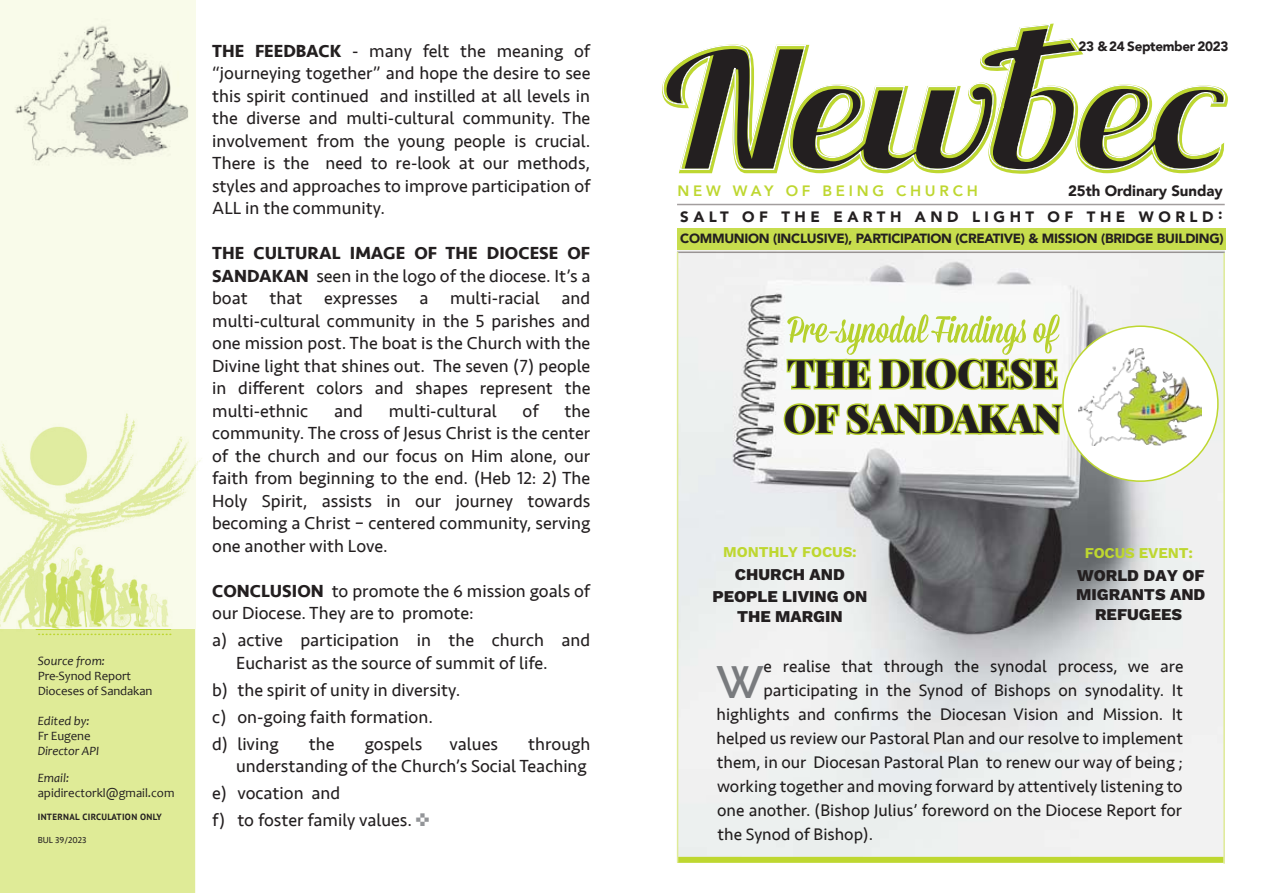
<style>
.page{position:relative;width:1263px;height:893px;background:#fff}
.page>*{position:absolute;margin:0;border:0;box-sizing:border-box;transform-origin:0 0}
.t1{font:600 45px "Raleway";color:#808285}
.t2{font:900 39px/45px "Playfair Display";letter-spacing:-.015em;color:#231f20}
.t3{font:18px/22.5px "Seravek";color:#231f20}
.t4{font:17.25px "Seravek";color:#231f20}
.t5{font:800 16.5px/19.5px "Work Sans";color:#231f20;text-align:center}
.t6{font:900 15px "Avenir";letter-spacing:.3em;color:#231f20}
.t7{font:700 15px "Work Sans";letter-spacing:-.01em;color:#bed730}
.t8{font:800 15px "Avenir";letter-spacing:.25em;color:#bed730}
.t9{font:900 15px "Avenir";letter-spacing:-.005em;color:#231f20}
.t10{font:900 13.5px "Avenir";letter-spacing:-.025em;color:#231f20}
.t11{font:900 13.35px "Avenir";letter-spacing:-.02em;color:#231f20}
.t12{font:12.75px/15px "Candara";letter-spacing:-.01em;color:#231f20}
.t13{font:italic 12.75px/27px "Candara";color:#231f20}
.t14{font:700 9px "PT Sans";letter-spacing:.04em;color:#231f20}
.t15{font:9px "Seravek";color:#231f20}
.s1{font-weight:700}
.s2{color:#939598}
</style>
<div class="page">
<div style="left:0;top:0;width:195px;height:893px;background:#f9fbea"></div>
<svg style="left:662px;top:24px;width:566px;height:150px"></svg>
<svg style="left:1016px;top:95px;width:38px;height:64px"></svg>
<div style="left:677px;top:228px;width:549px;height:21px;background:#c7dd4d"></div>
<hr style="left:677px;top:204px;width:548px;height:1px;background:#a39e9e">
<hr style="left:677px;top:252px;width:548px;height:1px;background:#a39e9e">
<div style="left:0;top:629px;width:195px;height:264px;background:#dfeb97"></div>
<svg style="left:38px;top:634px;width:133px;height:1px"></svg>
<img style="left:677px;top:250px;width:547px;height:607px">
<div style="left:677px;top:857px;width:547px;height:6px;background:#bed730"></div>
<hr style="left:677px;top:252px;width:1px;height:611px;background:#dfeb97">
<hr style="left:1223px;top:253px;width:2px;height:611px;background:#dfeb97">
<img style="left:0;top:398px;width:202px;height:236px">
<div style="left:1063px;top:326px;width:155px;height:155px;background:#fff;border-radius:50%"></div>
<img style="left:1078px;top:349px;width:124px;height:96px">
<img style="left:15px;top:19px;width:181px;height:153px">
<p class="t13" style="left:38px;top:647px;width:69px">Source from:</p>
<p class="t12" style="left:38px;top:668px;width:116px">Pre-Synod Report<br>Dioceses of Sandakan</p>
<p class="t13" style="left:38px;top:707px;width:54px">Edited by:</p>
<p class="t12" style="left:38px;top:728px;width:54px">Fr Eugene</p>
<p class="t13" style="left:38px;top:737px;width:63px">Director API<br>Email:</p>
<p class="t12" style="left:38px;top:785px;width:138px">apidirectorkl@gmail.com</p>
<p class="t14" style="left:38px;top:811px;width:126px">INTERNAL CIRCULATION ONLY</p>
<p class="t15" style="left:38px;top:833px;width:50px">BUL 39/2023</p>
<p class="t3" style="left:212px;top:40px;width:380px;text-align:justify"><span class="s1">THE FEEDBACK</span> - many felt the meaning of “journeying together” and hope the desire to see this spirit continued and instilled at all levels in the diverse and multi-cultural community. The involvement from the young people is crucial.<br>There is the need to re-look at our methods, styles and approaches to improve participation of ALL in the community.</p>
<p class="t3" style="left:212px;top:242px;width:380px;text-align:justify"><span class="s1">THE CULTURAL IMAGE OF THE DIOCESE OF SANDAKAN</span> seen in the logo of the diocese. It’s a boat that expresses a multi-racial and multi-cultural community in the 5 parishes and one mission post. The boat is the Church with the Divine light that shines out. The seven (7) people in different colors and shapes represent the multi-ethnic</p>
<p class="t3" style="left:334px;top:400px;width:30px">and</p>
<p class="t3" style="left:389px;top:400px;width:109px">multi-cultural</p>
<p class="t3" style="left:523px;top:400px;width:18px">of</p>
<p class="t3" style="left:212px;top:400px;width:380px;text-align:justify;text-indent:352px">the community. The cross of Jesus Christ is the center of the church and our focus on Him alone, our faith from beginning to the end. (Heb 12: 2) The Holy Spirit, assists in our journey towards becoming a Christ – centered community, serving one another with Love.</p>
<p class="t3" style="left:212px;top:580px;width:380px"><span class="s1">CONCLUSION</span> to promote the 6 mission goals of our Diocese. They are to promote:</p>
<p class="t3" style="left:236px;top:629px;width:356px;text-indent:-24px">a) active participation in the church and<br>Eucharist as the source of summit of life.</p>
<p class="t3" style="left:212px;top:676px;width:250px;line-height:27px">b) the spirit of unity in diversity. c) on-going faith formation.<br>d) living</p>
<p class="t3" style="left:236px;top:733px;width:356px;text-align:right">through<br>understanding of the Church’s Social Teaching</p>
<p class="t3" style="left:212px;top:780px;width:219px;line-height:27px">e) vocation and<br>f) to foster family values. <span class="s2">✜</span></p>
<p class="t3" style="left:309px;top:733px;width:27px">the</p>
<p class="t3" style="left:365px;top:733px;width:59px">gospels</p>
<p class="t3" style="left:450px;top:733px;width:50px">values</p>
<p class="t8" style="left:677px;top:179px;width:302px">NEW WAY OF BEING CHURCH</p>
<p class="t10" style="left:1078px;top:35px;width:152px">23 &amp;24 September 2023</p>
<p class="t9" style="left:1068px;top:178px;width:156px">25th Ordinary Sunday</p>
<p class="t6" style="left:680px;top:204px;width:544px">SALT OF THE EARTH AND LIGHT OF THE WORLD:</p>
<p class="t11" style="left:680px;top:227px;width:545px">COMMUNION (INCLUSIVE), PARTICIPATION (CREATIVE) &amp; MISSION (BRIDGE BUILDING)</p>
<h2 class="t2" style="left:784px;top:350px;width:280px">THE DIOCESE<br>OF SANDAKAN</h2>
<p class="t7" style="left:723px;top:543px;width:135px">MONTHLY FOCUS:</p>
<p class="t5" style="left:712px;top:564px;width:157px;line-height:22.5px">CHURCH AND<br>PEOPLE LIVING ON</p>
<p class="t5" style="left:737px;top:607px;width:107px">THE MARGIN</p>
<p class="t7" style="left:1085px;top:545px;width:110px">FOCUS EVENT:</p>
<p class="t5" style="left:1076px;top:566px;width:131px">WORLD DAY OF<br>MIGRANTS AND<br>REFUGEES</p>
<p class="t4" style="left:764px;top:653px;width:421px">e realise that through the synodal process, we are</p>
<p class="t4" style="left:763px;top:677px;width:421px">participating in the Synod of Bishops on synodality. It</p>
<p class="t4" style="left:716px;top:701px;width:468px">highlights and confirms the Diocesan Vision and Mission. It</p>
<p class="t4" style="left:717px;top:725px;width:468px">helped us review our Pastoral Plan and our resolve to implement</p>
<p class="t4" style="left:717px;top:749px;width:468px">them, in our Diocesan Pastoral Plan to renew our way of being ;</p>
<p class="t4" style="left:717px;top:773px;width:467px">working together and moving forward by attentively listening to</p>
<p class="t4" style="left:717px;top:797px;width:466px">one another. (Bishop Julius’ foreword on the Diocese Report for</p>
<p class="t4" style="left:717px;top:821px;width:157px">the Synod of Bishop).</p>
<h1 class="t1" style="left:717px;top:656px;width:49px">W</h1>
</div>
